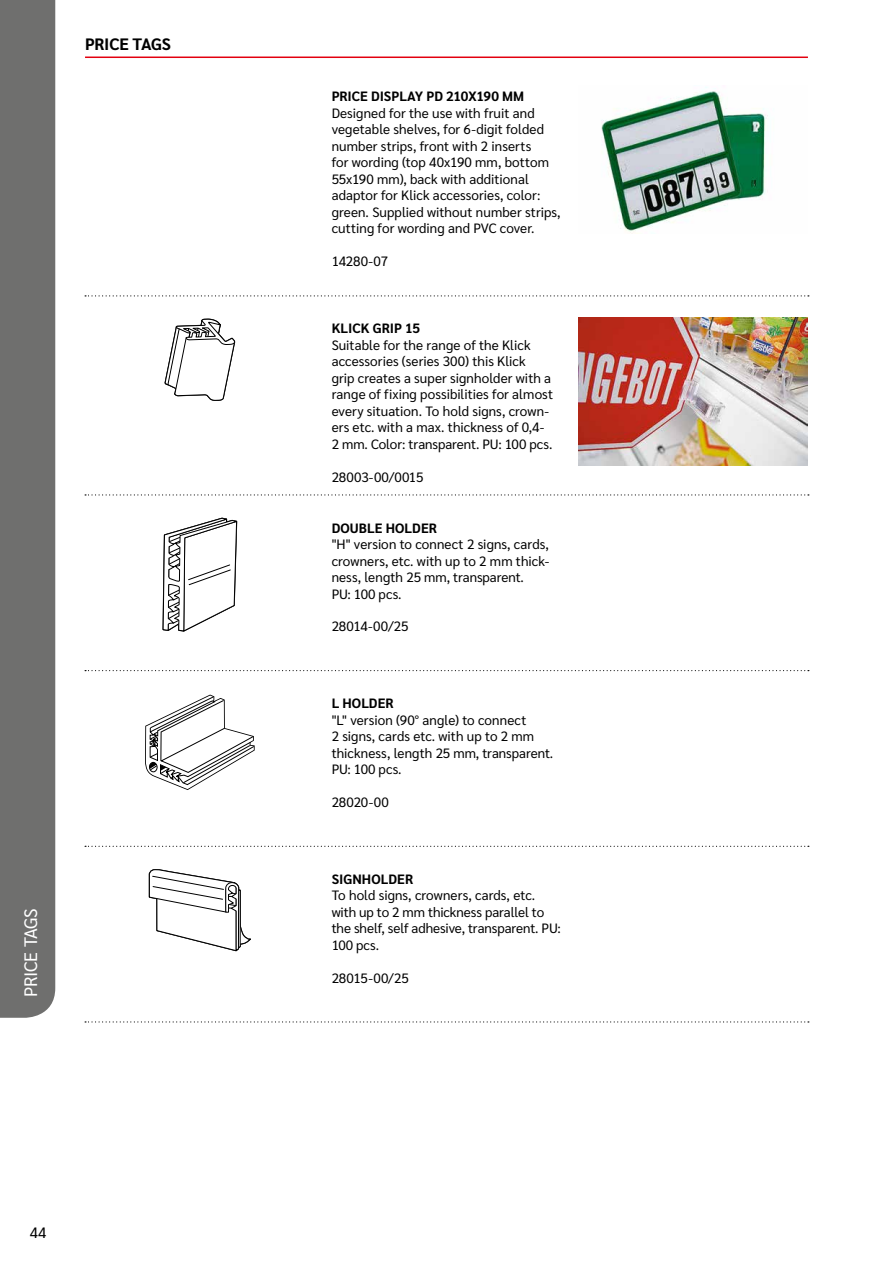
<style>
.page{position:relative;width:893px;height:1263px;background:#fff}
.page>*{position:absolute;margin:0;border:0;box-sizing:border-box;transform-origin:0 0}
.t1{font:18px "Sarabun";letter-spacing:-.025em;color:#fff}
.t2{font:700 16.5px "Sarabun";letter-spacing:-.01em;color:#000}
.t3{font:15px "Sarabun";color:#000}
.t4{font:13.5px/16.5px "Sarabun";letter-spacing:.005em;color:#000}
.t5{font:700 13.5px "Sarabun";color:#000}
</style>
<div class="page">
<div style="left:0;top:0;width:55px;height:1018px;background:#6f6f6e"></div>
<hr style="left:85px;top:57px;width:723px;height:1px;background:#e3000f">
<img style="left:601px;top:87px;width:167px;height:147px">
<svg style="left:85px;top:295px;width:724px;height:1px"></svg>
<img style="left:578px;top:317px;width:230px;height:149px">
<svg style="left:164px;top:318px;width:72px;height:83px"></svg>
<svg style="left:85px;top:494px;width:724px;height:1px"></svg>
<svg style="left:162px;top:517px;width:76px;height:115px"></svg>
<svg style="left:85px;top:670px;width:724px;height:1px"></svg>
<svg style="left:145px;top:694px;width:110px;height:96px"></svg>
<svg style="left:85px;top:846px;width:724px;height:1px"></svg>
<svg style="left:148px;top:869px;width:103px;height:83px"></svg>
<svg style="left:85px;top:1021px;width:724px;height:1px"></svg>
<p class="t2" style="left:85px;top:34px;width:87px">PRICE TAGS</p>
<h1 class="t1" style="left:21px;top:996px;width:90px;rotate:-90deg">PRICE TAGS</h1>
<p class="t3" style="left:30px;top:1223px;width:18px">44</p>
<p class="t5" style="left:332px;top:89px;width:194px">PRICE DISPLAY PD 210X190 MM</p>
<p class="t4" style="left:332px;top:105px;width:230px">Designed for the use with fruit and vegetable shelves, for 6-digit folded number strips, front with 2 inserts<br>for wording (top 40x190 mm, bottom 55x190 mm), back with additional adaptor for Klick accessories, color: green. Supplied without number strips, cutting for wording and PVC cover.</p>
<p class="t4" style="left:332px;top:253px;width:58px">14280-07</p>
<p class="t5" style="left:332px;top:321px;width:90px">KLICK GRIP 15</p>
<p class="t4" style="left:332px;top:337px;width:223px">Suitable for the range of the Klick accessories (series 300) this Klick<br>grip creates a super signholder with a range of fixing possibilities for almost every situation. To hold signs, crown&shy;ers etc. with a max. thickness of 0,4- 2 mm. Color: transparent. PU: 100 pcs.</p>
<p class="t4" style="left:332px;top:469px;width:93px">28003-00/0015</p>
<p class="t5" style="left:332px;top:520px;width:107px">DOUBLE HOLDER</p>
<p class="t4" style="left:332px;top:536px;width:219px">"H" version to connect 2 signs, cards, crowners, etc. with up to 2 mm thick&shy;ness, length 25 mm, transparent.<br>PU: 100 pcs.</p>
<p class="t4" style="left:332px;top:618px;width:78px">28014-00/25</p>
<p class="t5" style="left:332px;top:696px;width:63px">L HOLDER</p>
<p class="t4" style="left:332px;top:712px;width:223px">"L" version (90° angle) to connect<br>2 signs, cards etc. with up to 2 mm thickness, length 25 mm, transparent.<br>PU: 100 pcs.</p>
<p class="t4" style="left:332px;top:794px;width:59px">28020-00</p>
<p class="t5" style="left:332px;top:871px;width:83px">SIGNHOLDER</p>
<p class="t4" style="left:332px;top:887px;width:231px">To hold signs, crowners, cards, etc. with up to 2 mm thickness parallel to the shelf, self adhesive, transparent. PU:<br>100 pcs.</p>
<p class="t4" style="left:332px;top:970px;width:79px">28015-00/25</p>
</div>
